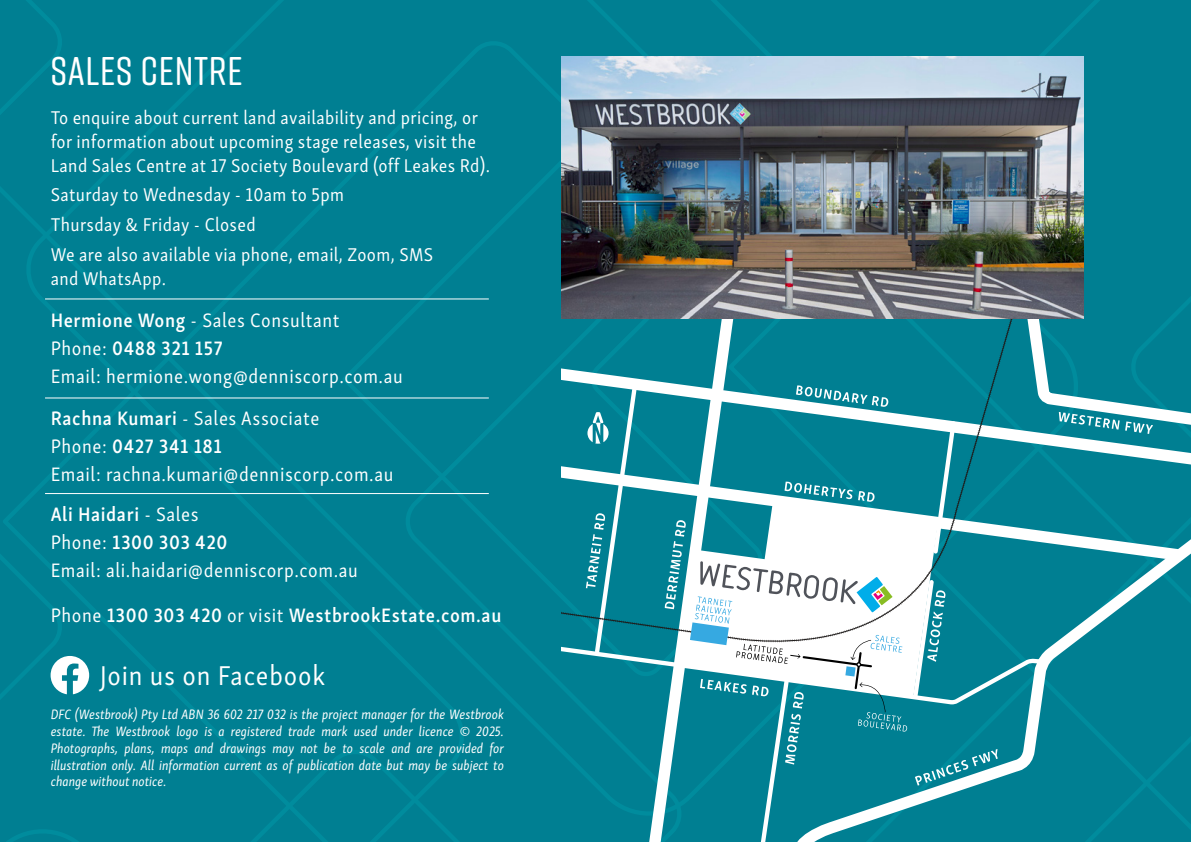
<style>
.page{position:relative;width:1191px;height:842px;background:#fff}
.page>*{position:absolute;margin:0;border:0;box-sizing:border-box;transform-origin:0 0}
.t1{font:500 40px "Rift Soft";letter-spacing:.02em;color:#fff}
.t2{font:28px "Skolar Sans Latn Cn";letter-spacing:.03em;color:#fff}
.t3{font:20px/28px "Skolar Sans Latn Cn";letter-spacing:.03em;color:#fff}
.t4{font:600 20px "Skolar Sans Latn Cn";letter-spacing:.03em;color:#fff}
.t5{font:19px/24px "Skolar Sans Latn Cn";letter-spacing:.02em;color:#fff}
.t6{font:italic 14px/16.8px "Skolar Sans Latn Cn";color:#fff;text-align:justify}
.s1{font-weight:600}
.s2{font-weight:400}
</style>
<div class="page">
<svg style="left:0;top:825px;width:481px;height:17px;background:#008092"></svg>
<div style="left:552px;top:41px;width:639px;height:801px;background:#007f92"></div>
<div style="left:0;top:0;width:1087px;height:825px;background:#007f92"></div>
<div style="left:0;top:0;width:68px;height:821px;background:#007f92"></div>
<svg style="left:641px;top:704px;width:24px;height:138px"></svg>
<div style="left:561px;top:677px;width:104px;height:27px;background:#007f92"></div>
<svg style="left:907px;top:503px;width:284px;height:339px;background:#0e8698"></svg>
<svg style="left:561px;top:318px;width:623px;height:359px;background:#2591a1"></svg>
<svg style="left:915px;top:749px;width:82px;height:36px"></svg>
<svg style="left:913px;top:580px;width:32px;height:119px"></svg>
<svg style="left:784px;top:482px;width:68px;height:17px"></svg>
<svg style="left:858px;top:491px;width:17px;height:11px"></svg>
<svg style="left:796px;top:385px;width:92px;height:22px"></svg>
<svg style="left:1002px;top:318px;width:189px;height:119px;background:#2491a1"></svg>
<svg style="left:665px;top:520px;width:242px;height:322px"></svg>
<svg style="left:586px;top:384px;width:51px;height:268px;background:#2c94a4"></svg>
<img style="left:561px;top:57px;width:522px;height:261px">
<svg style="left:51px;top:656px;width:38px;height:38px"></svg>
<hr style="left:45px;top:398px;width:444px;height:1px;background:#fff">
<hr style="left:45px;top:493px;width:444px;height:1px;background:#fff">
<hr style="left:45px;top:299px;width:444px;height:1px;background:#fff">
<h1 class="t1" style="left:51px;top:43px;width:194px">SALES CENTRE</h1>
<h3 class="t5" style="left:51px;top:104px;width:441px">To enquire about current land availability and pricing, or for information about upcoming stage releases, visit the<br>Land Sales Centre at 17 Society Boulevard (off Leakes Rd).</h3>
<h3 class="t5" style="left:51px;top:179px;width:384px;line-height:29.6px">Saturday to Wednesday - 10am to 5pm<br>Thursday &amp; Friday - Closed<br>We are also available via phone, email, Zoom, SMS</h3>
<h3 class="t5" style="left:51px;top:265px;width:117px">and WhatsApp.</h3>
<h3 class="t3" style="left:51px;top:305px;width:354px"><span class="s1">Hermione Wong</span> - Sales Consultant<br>Phone: <span class="s1">0488 321 157<br></span>Email: hermione.wong@denniscorp.com.au</h3>
<h3 class="t3" style="left:51px;top:403px;width:344px"><span class="s1">Rachna Kumari</span> - Sales Associate<br>Phone: <span class="s1">0427 341 181<br></span>Email: rachna.kumari@denniscorp.com.au</h3>
<h3 class="t3" style="left:51px;top:499px;width:309px"><span class="s1">Ali Haidari</span> - Sales<br>Phone: <span class="s1">1300 303 420<br></span>Email: ali.haidari@denniscorp.com.au</h3>
<h3 class="t4" style="left:51px;top:600px;width:452px"><span class="s2">Phone</span> 1300 303 420 <span class="s2">or visit</span> WestbrookEstate.com.au</h3>
<h2 class="t2" style="left:100px;top:654px;width:227px">Join us on Facebook</h2>
<p class="t6" style="left:51px;top:705px;width:455px">DFC (Westbrook) Pty Ltd ABN 36 602 217 032 is the project manager for the Westbrook estate. The Westbrook logo is a registered trade mark used under licence © 2025.<br>Photographs, plans, maps and drawings may not be to scale and are provided for illustration only. All information current as of publication date but may be subject to change without notice.</p>
</div>
